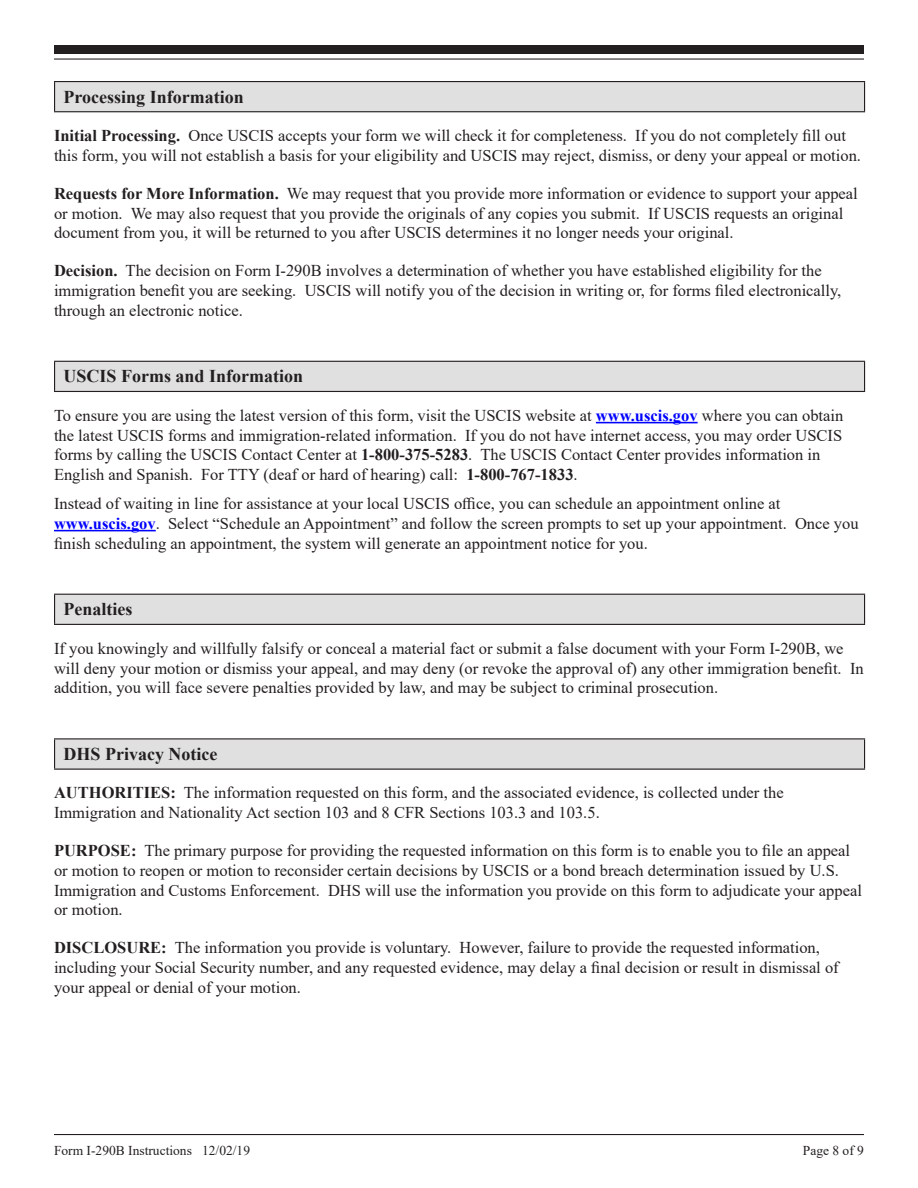
<style>
.page{position:relative;width:918px;height:1188px;background:#fff}
.page>*{position:absolute;margin:0;border:0;box-sizing:border-box;transform-origin:0 0}
.Section_Heading{font:700 18px "Times New Roman";color:#231f20}
.Body_1{font:16.5px/19.8px "Times New Roman";color:#231f20}
.Body_Lead-in{font:16.5px/19.8px "Times New Roman";color:#231f20}
.t1{font:13.5px "Times New Roman";color:#231f20}
.s1{font-weight:700}
.s2{font-weight:700;color:#00f}
</style>
<div class="page">
<hr style="left:54px;top:1134px;width:810px;height:1px;background:#231f20">
<div style="left:54px;top:45px;width:810px;height:9px;background:#231f20"></div>
<hr style="left:54px;top:58px;width:810px;height:2px;background:#231f20">
<hr style="left:596px;top:422px;width:102px;height:1px;background:#00f">
<hr style="left:54px;top:530px;width:102px;height:1px;background:#00f">
<div style="left:55px;top:82px;width:810px;height:30px;background:#e0e0e0"></div>
<hr style="left:54px;top:81px;width:811px;height:1px;background:#231f20">
<svg style="left:54px;top:82px;width:1px;height:29px"></svg>
<svg style="left:864px;top:82px;width:1px;height:29px"></svg>
<hr style="left:54px;top:111px;width:811px;height:1px;background:#231f20">
<div style="left:55px;top:361px;width:810px;height:30px;background:#e0e0e0"></div>
<hr style="left:54px;top:361px;width:811px;height:1px;background:#231f20">
<svg style="left:54px;top:362px;width:1px;height:29px"></svg>
<svg style="left:864px;top:362px;width:1px;height:29px"></svg>
<hr style="left:54px;top:391px;width:811px;height:1px;background:#231f20">
<div style="left:55px;top:594px;width:810px;height:30px;background:#e0e0e0"></div>
<hr style="left:54px;top:594px;width:811px;height:1px;background:#231f20">
<svg style="left:54px;top:595px;width:1px;height:29px"></svg>
<svg style="left:864px;top:595px;width:1px;height:29px"></svg>
<hr style="left:54px;top:624px;width:811px;height:1px;background:#231f20">
<div style="left:55px;top:739px;width:810px;height:30px;background:#e0e0e0"></div>
<hr style="left:54px;top:738px;width:811px;height:1px;background:#231f20">
<hr style="left:54px;top:739px;width:1px;height:30px;background:#231f20">
<hr style="left:864px;top:739px;width:1px;height:30px;background:#231f20">
<hr style="left:54px;top:769px;width:811px;height:1px;background:#231f20">
<h2 class="Section_Heading" style="left:64px;top:84px;width:182px">Processing Information</h2>
<p class="Body_1" style="left:54px;top:125px;width:809px"><span class="s1">Initial Processing.</span> Once USCIS accepts your form we will check it for completeness. If you do not completely fill out this form, you will not establish a basis for your eligibility and USCIS may reject, dismiss, or deny your appeal or motion.</p>
<p class="Body_Lead-in" style="left:54px;top:183px;width:805px"><span class="s1">Requests for More Information.</span> We may request that you provide more information or evidence to support your appeal or motion. We may also request that you provide the originals of any copies you submit. If USCIS requests an original document from you, it will be returned to you after USCIS determines it no longer needs your original.</p>
<p class="Body_Lead-in" style="left:54px;top:260px;width:789px"><span class="s1">Decision.</span> The decision on Form I-290B involves a determination of whether you have established eligibility for the immigration benefit you are seeking. USCIS will notify you of the decision in writing or, for forms filed electronically, through an electronic notice.</p>
<h2 class="Section_Heading" style="left:64px;top:363px;width:241px">USCIS Forms and Information</h2>
<p class="Body_1" style="left:54px;top:405px;width:791px">To ensure you are using the latest version of this form, visit the USCIS website at <span class="s2">www.uscis.gov</span> where you can obtain the latest USCIS forms and immigration-related information. If you do not have internet access, you may order USCIS forms by calling the USCIS Contact Center at <span class="s1">1-800-375-5283</span>. The USCIS Contact Center provides information in English and Spanish. For TTY (deaf or hard of hearing) call: <span class="s1">1-800-767-1833</span>.</p>
<p class="Body_1" style="left:54px;top:493px;width:806px">Instead of waiting in line for assistance at your local USCIS office, you can schedule an appointment online at <span class="s2">www.uscis.gov</span>. Select “Schedule an Appointment” and follow the screen prompts to set up your appointment. Once you finish scheduling an appointment, the system will generate an appointment notice for you.</p>
<h2 class="Section_Heading" style="left:64px;top:596px;width:70px">Penalties</h2>
<p class="Body_1" style="left:54px;top:638px;width:811px">If you knowingly and willfully falsify or conceal a material fact or submit a false document with your Form I-290B, we will deny your motion or dismiss your appeal, and may deny (or revoke the approval of) any other immigration benefit. In addition, you will face severe penalties provided by law, and may be subject to criminal prosecution.</p>
<h2 class="Section_Heading" style="left:64px;top:741px;width:155px">DHS Privacy Notice</h2>
<p class="Body_1" style="left:54px;top:783px;width:731px"><span class="s1">AUTHORITIES:</span> The information requested on this form, and the associated evidence, is collected under the<br>Immigration and Nationality Act section 103 and 8 CFR Sections 103.3 and 103.5.</p>
<p class="Body_Lead-in" style="left:54px;top:840px;width:809px"><span class="s1">PURPOSE:</span> The primary purpose for providing the requested information on this form is to enable you to file an appeal or motion to reopen or motion to reconsider certain decisions by USCIS or a bond breach determination issued by U.S.<br>Immigration and Customs Enforcement. DHS will use the information you provide on this form to adjudicate your appeal or motion.</p>
<p class="Body_Lead-in" style="left:54px;top:937px;width:786px"><span class="s1">DISCLOSURE:</span> The information you provide is voluntary. However, failure to provide the requested information, including your Social Security number, and any requested evidence, may delay a final decision or result in dismissal of your appeal or denial of your motion.</p>
<p class="t1" style="left:54px;top:1141px;width:198px">Form I-290B Instructions 12/02/19</p>
<p class="t1" style="left:803px;top:1141px;width:63px">Page 8 of 9</p>
</div>
